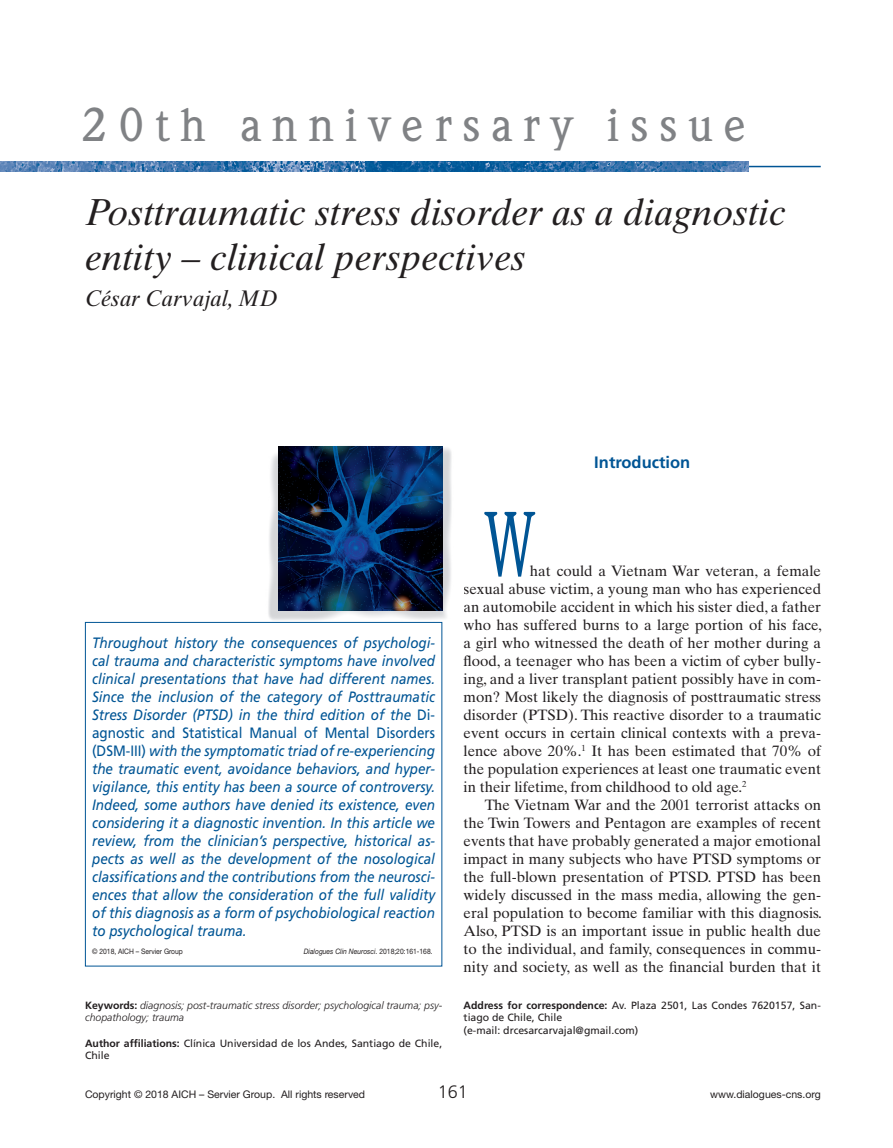
<style>
.page{position:relative;width:893px;height:1148px;background:#fff}
.page>*{position:absolute;margin:0;border:0;box-sizing:border-box;transform-origin:0 0}
.t1{font:500 90px "Weidemann";color:#005595;scale:.6 1}
.t2{font:500 46.5px "Weidemann";letter-spacing:.23em;color:#808285}
.t3{font:italic 37.5px/45px "Times Ten";color:#231f20}
.t4{font:italic 22.5px "Times Ten";color:#231f20}
.t5{font:300 18px "Frutiger";color:#231f20}
.t6{font:700 16.5px "Frutiger";color:#005595}
.t7{font:15px/18px "Times Ten";color:#231f20;text-align:justify}
.t8{font:italic 15px/18px "Frutiger";color:#005595;text-align:justify;scale:.9 1}
.t9{font:10.5px/12.6px "Frutiger";color:#231f20}
.t10{font:italic 300 10.5px/12.6px "Frutiger";color:#231f20}
.t11{font:10.5px "Helvetica Neue LT Std";color:#231f20}
.t12{font:italic 7.5px "Helvetica Neue LT Std";color:#231f20;scale:.9 1}
.t13{font:7.5px "Helvetica Neue LT Std";color:#231f20;scale:.9 1}
.s1{font-style:normal}
.s2{font-weight:700;font-style:normal}
.s3{font-weight:700}
</style>
<div class="page">
<hr style="left:72px;top:166px;width:749px;height:1px;background:#005595">
<img style="left:0;top:162px;width:748px;height:9px">
<img style="left:264px;top:446px;width:188px;height:179px">
<div style="left:85px;top:622px;width:357px;height:344px;border:1px solid #005595"></div>
<img style="left:278px;top:447px;width:164px;height:163px">
<h2 class="t2" style="left:82px;top:98px;width:666px">20th anniversary issue</h2>
<h3 class="t3" style="left:85px;top:189px;width:702px">Posttraumatic stress disorder as a diagnostic entity – clinical perspectives</h3>
<h3 class="t4" style="left:85px;top:285px;width:195px">César Carvajal, MD</h3>
<p class="t8" style="left:92px;top:634px;width:383px">Throughout history the consequences of psychologi&shy;cal trauma and characteristic symptoms have involved clinical presentations that have had different names.<br>Since the inclusion of the category of Posttraumatic Stress Disorder (PTSD) in the third edition of the <span class="s1">Di&shy;agnostic and Statistical Manual of Mental Disorders (DSM-III)</span> with the symptomatic triad of re-experiencing the traumatic event, avoidance behaviors, and hyper&shy;vigilance, this entity has been a source of controversy.<br>Indeed, some authors have denied its existence, even considering it a diagnostic invention. In this article we review, from the clinician’s perspective, historical as&shy;pects as well as the development of the nosological classifications and the contributions from the neurosci&shy;ences that allow the consideration of the full validity of this diagnosis as a form of psychobiological reaction to psychological trauma.</p>
<p class="t13" style="left:92px;top:947px;width:102px">© 2018, AICH – Servier Group</p>
<p class="t12" style="left:304px;top:947px;width:145px">Dialogues Clin Neurosci<span class="s1">. 2018;20:161-168.</span></p>
<p class="t10" style="left:85px;top:999px;width:359px"><span class="s2">Keywords:</span> diagnosis; post-traumatic stress disorder; psychological trauma; psy&shy;chopathology; trauma</p>
<p class="t9" style="left:85px;top:1036px;width:359px"><span class="s3">Author affiliations:</span> Clínica Universidad de los Andes, Santiago de Chile,<br>Chile</p>
<p class="t6" style="left:594px;top:453px;width:97px">Introduction</p>
<h1 class="t1" style="left:485px;top:492px;width:85px">W</h1>
<p class="t7" style="left:463px;top:562px;width:360px;text-indent:66px">hat could a Vietnam War veteran, a female sexual abuse victim, a young man who has experienced an automobile accident in which his sister died, a father who has suffered burns to a large portion of his face, a girl who witnessed the death of her mother during a flood, a teenager who has been a victim of cyber bully&shy;ing, and a liver transplant patient possibly have in com&shy;mon? Most likely the diagnosis of posttraumatic stress disorder (PTSD). This reactive disorder to a traumatic event occurs in certain clinical contexts with a preva&shy;lence above 20%.<sup>1</sup> It has been estimated that 70% of the population experiences at least one traumatic event in their lifetime, from childhood to old age.<sup>2</sup></p>
<p class="t7" style="left:463px;top:796px;width:360px;text-indent:21px">The Vietnam War and the 2001 terrorist attacks on the Twin Towers and Pentagon are examples of recent events that have probably generated a major emotional impact in many subjects who have PTSD symptoms or the full-blown presentation of PTSD. PTSD has been widely discussed in the mass media, allowing the gen&shy;eral population to become familiar with this diagnosis.<br>Also, PTSD is an important issue in public health due to the individual, and family, consequences in commu&shy;nity and society, as well as the financial burden that it</p>
<p class="t9" style="left:464px;top:999px;width:359px"><span class="s3">Address for correspondence:</span> Av. Plaza 2501, Las Condes 7620157, San&shy;tiago de Chile, Chile<br>(e-mail: drcesarcarvajal@gmail.com)</p>
<p class="t11" style="left:85px;top:1088px;width:282px">Copyright © 2018 AICH – Servier Group. All rights reserved</p>
<p class="t5" style="left:438px;top:1082px;width:32px">161</p>
<p class="t11" style="left:710px;top:1088px;width:112px">www.dialogues-cns.org</p>
</div>
